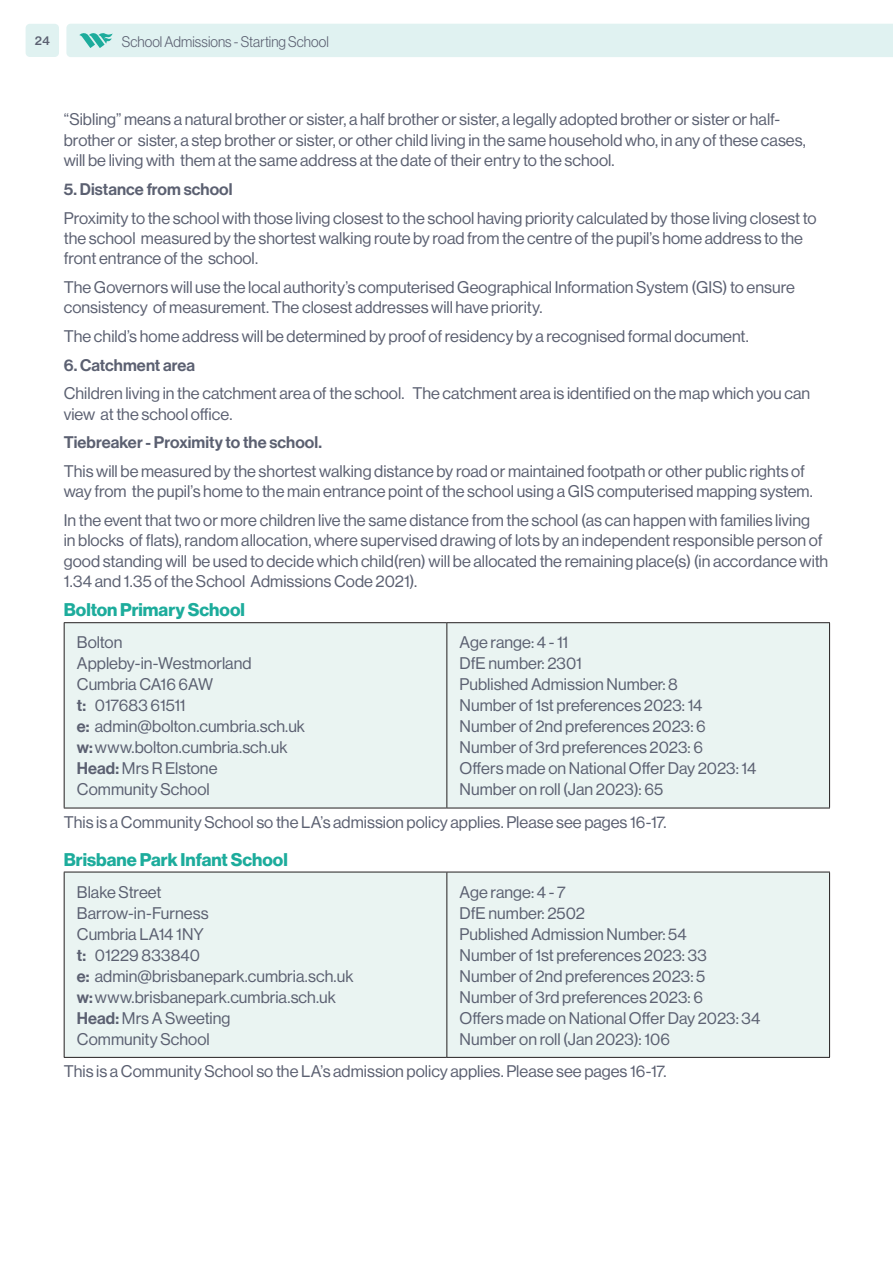
<style>
.page{position:relative;width:893px;height:1263px;background:#fff}
.page>*{position:absolute;margin:0;border:0;box-sizing:border-box;transform-origin:0 0}
.Sub_heading{font:18px "N Haas Grotesk DS Pro 75 Bd";color:#1dac9c}
.Admissions{font:16.5px/20.2px "N Haas Grotesk DS Pro 55 Rg";color:#5b6071}
.body{font:16.5px/21px "N Haas Grotesk DS Pro 55 Rg";color:#5b6071}
.Admissions-2{font:16.5px "N Haas Grotesk DS Pro 65 Md";letter-spacing:.005em;color:#5b6071}
.t1{font:15px "N Haas Grotesk DS Pro 45 Lt";letter-spacing:.005em;color:#5b6071;scale:.95 1}
.t2{font:12px "N Haas Grotesk TX Pro 65 Md";color:#5b6071}
.s1{font-family:"N Haas Grotesk DS Pro 65 Md"}
</style>
<div class="page">
<div style="left:66px;top:24px;width:827px;height:33px;background:#e0f2f1"></div>
<div style="left:26px;top:24px;width:33px;height:33px;background:#e0f2f1;border-radius:4px"></div>
<div style="left:65px;top:623px;width:764px;height:185px;background:#eaf4f2"></div>
<hr style="left:446px;top:623px;width:1px;height:185px;background:#231f20">
<hr style="left:64px;top:622px;width:383px;height:1px;background:#231f20">
<hr style="left:64px;top:623px;width:1px;height:185px;background:#231f20">
<hr style="left:447px;top:622px;width:383px;height:1px;background:#231f20">
<hr style="left:829px;top:623px;width:1px;height:185px;background:#231f20">
<hr style="left:64px;top:808px;width:383px;height:1px;background:#231f20">
<hr style="left:447px;top:808px;width:383px;height:1px;background:#231f20">
<div style="left:65px;top:873px;width:764px;height:184px;background:#eaf4f2"></div>
<hr style="left:446px;top:872px;width:1px;height:185px;background:#231f20">
<hr style="left:64px;top:872px;width:383px;height:1px;background:#231f20">
<hr style="left:64px;top:872px;width:1px;height:185px;background:#231f20">
<hr style="left:447px;top:872px;width:383px;height:1px;background:#231f20">
<hr style="left:829px;top:872px;width:1px;height:185px;background:#231f20">
<hr style="left:64px;top:1057px;width:383px;height:1px;background:#231f20">
<hr style="left:447px;top:1057px;width:383px;height:1px;background:#231f20">
<p class="t2" style="left:35px;top:33px;width:16px">24</p>
<p class="t1" style="left:122px;top:33px;width:220px">School Admissions - Starting School</p>
<p class="Admissions" style="left:64px;top:110px;width:744px">“Sibling” means a natural brother or sister, a half brother or sister, a legally adopted brother or sister or half&shy;brother or sister, a step brother or sister, or other child living in the same household who, in any of these cases, will be living with them at the same address at the date of their entry to the school.</p>
<p class="Admissions-2" style="left:64px;top:179px;width:170px">5. Distance from school</p>
<p class="Admissions" style="left:64px;top:208px;width:754px">Proximity to the school with those living closest to the school having priority calculated by those living closest to the school measured by the shortest walking route by road from the centre of the pupil’s home address to the front entrance of the school.</p>
<p class="Admissions" style="left:64px;top:277px;width:733px">The Governors will use the local authority’s computerised Geographical Information System (GIS) to ensure consistency of measurement. The closest addresses will have priority.</p>
<p class="Admissions" style="left:64px;top:326px;width:687px">The child’s home address will be determined by proof of residency by a recognised formal document.</p>
<p class="Admissions-2" style="left:64px;top:355px;width:133px">6. Catchment area</p>
<p class="Admissions" style="left:64px;top:383px;width:748px">Children living in the catchment area of the school. The catchment area is identified on the map which you can view at the school office.</p>
<p class="Admissions-2" style="left:64px;top:433px;width:260px">Tiebreaker - Proximity to the school.</p>
<p class="Admissions" style="left:64px;top:461px;width:751px">This will be measured by the shortest walking distance by road or maintained footpath or other public rights of way from the pupil’s home to the main entrance point of the school using a GIS computerised mapping system.</p>
<p class="Admissions" style="left:64px;top:510px;width:766px">In the event that two or more children live the same distance from the school (as can happen with families living<br>in blocks of flats), random allocation, where supervised drawing of lots by an independent responsible person of good standing will be used to decide which child(ren) will be allocated the remaining place(s) (in accordance with 1.34 and 1.35 of the School Admissions Code 2021).</p>
<p class="Sub_heading" style="left:64px;top:599px;width:183px">Bolton Primary School</p>
<p class="body" style="left:77px;top:632px;width:47px">Bolton</p>
<p class="body" style="left:77px;top:653px;width:176px">Appleby-in-Westmorland</p>
<p class="body" style="left:77px;top:674px;width:138px">Cumbria CA16 6AW</p>
<p class="body" style="left:77px;top:695px;width:110px"><span class="s1">t:</span> 017683 61511</p>
<p class="body" style="left:77px;top:716px;width:230px"><span class="s1">e:</span> admin@bolton.cumbria.sch.uk</p>
<p class="body" style="left:77px;top:737px;width:212px"><span class="s1">w:</span>www.bolton.cumbria.sch.uk</p>
<p class="body" style="left:77px;top:758px;width:142px"><span class="s1">Head:</span> Mrs R Elstone</p>
<p class="body" style="left:77px;top:779px;width:134px">Community School</p>
<p class="body" style="left:460px;top:632px;width:220px">Age range: 4 - 11<br>DfE number: 2301<br>Published Admission Number: 8</p>
<p class="body" style="left:460px;top:695px;width:244px">Number of 1st preferences 2023: 14</p>
<p class="body" style="left:460px;top:716px;width:248px">Number of 2nd preferences 2023: 6</p>
<p class="body" style="left:460px;top:737px;width:245px">Number of 3rd preferences 2023: 6</p>
<p class="body" style="left:460px;top:758px;width:298px">Offers made on National Offer Day 2023: 14</p>
<p class="body" style="left:460px;top:779px;width:205px">Number on roll (Jan 2023): 65</p>
<p class="body" style="left:64px;top:811px;width:604px">This is a Community School so the LA’s admission policy applies. Please see pages 16-17.</p>
<p class="Sub_heading" style="left:64px;top:849px;width:225px">Brisbane Park Infant School</p>
<p class="body" style="left:77px;top:881px;width:86px">Blake Street</p>
<p class="body" style="left:77px;top:902px;width:133px">Barrow-in-Furness</p>
<p class="body" style="left:77px;top:923px;width:129px">Cumbria LA14 1NY</p>
<p class="body" style="left:77px;top:944px;width:125px"><span class="s1">t:</span> 01229 833840</p>
<p class="body" style="left:77px;top:965px;width:278px"><span class="s1">e:</span> admin@brisbanepark.cumbria.sch.uk</p>
<p class="body" style="left:77px;top:986px;width:261px"><span class="s1">w:</span>www.brisbanepark.cumbria.sch.uk</p>
<p class="body" style="left:77px;top:1007px;width:155px"><span class="s1">Head:</span> Mrs A Sweeting</p>
<p class="body" style="left:77px;top:1028px;width:134px">Community School</p>
<p class="body" style="left:460px;top:881px;width:249px">Age range: 4 - 7<br>DfE number: 2502<br>Published Admission Number: 54<br>Number of 1st preferences 2023: 33</p>
<p class="body" style="left:460px;top:965px;width:247px">Number of 2nd preferences 2023: 5</p>
<p class="body" style="left:460px;top:986px;width:302px">Number of 3rd preferences 2023: 6<br>Offers made on National Offer Day 2023: 34</p>
<p class="body" style="left:460px;top:1028px;width:212px">Number on roll (Jan 2023): 106</p>
<p class="body" style="left:64px;top:1061px;width:604px">This is a Community School so the LA’s admission policy applies. Please see pages 16-17.</p>
</div>
